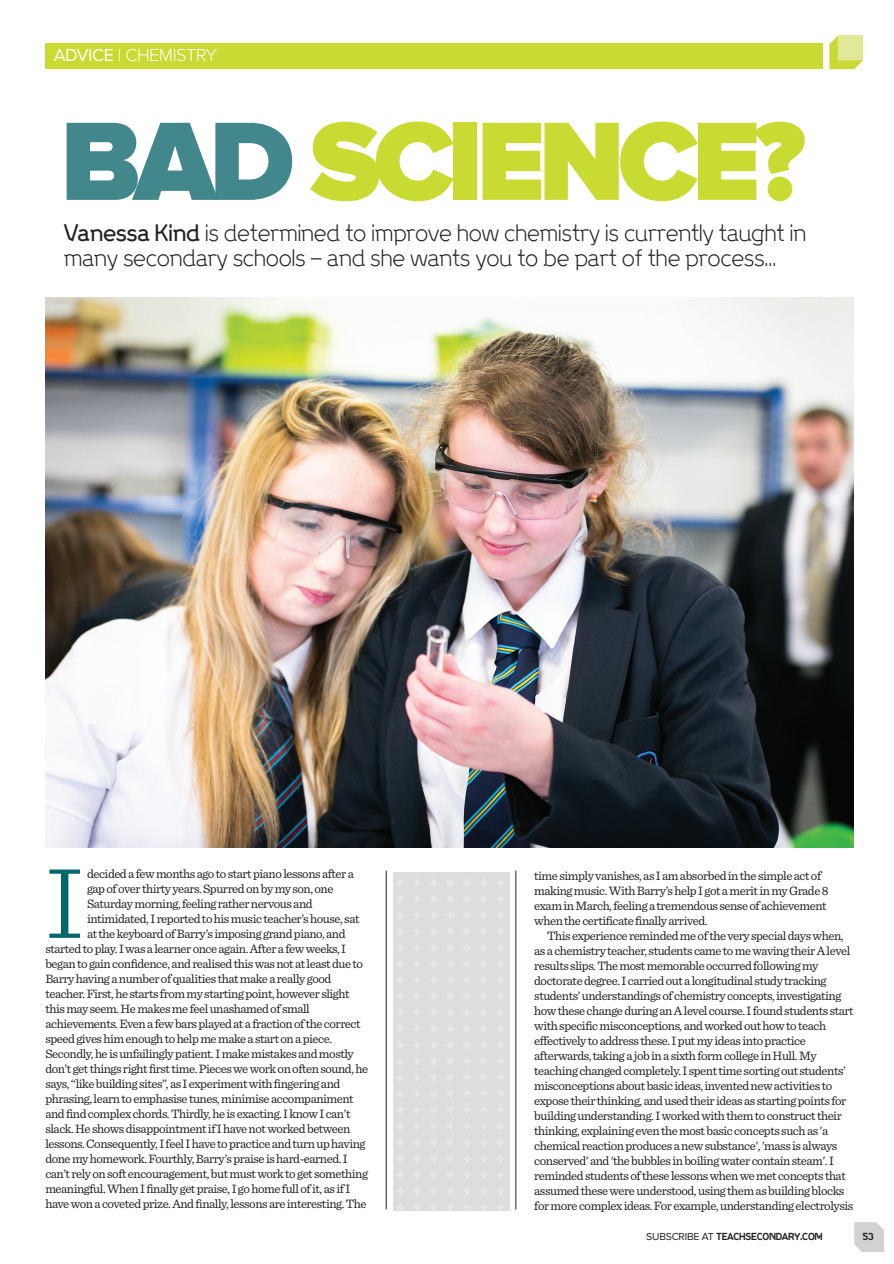
<style>
.page{position:relative;width:894px;height:1264px;background:#fff}
.page>*{position:absolute;margin:0;border:0;box-sizing:border-box;transform-origin:0 0}
.t1{font:900 115.5px "Proxima Nova";letter-spacing:-.06em;color:#c9da32}
.t2{font:300 105.45px "Sentinel";color:#00686b}
.t3{font:300 21px/25.2px "Progress";letter-spacing:-.025em;color:#231f20}
.t4{font:300 18px "Proxima Nova";letter-spacing:-.025em;color:#fff}
.t5{font:12.75px "Sentinel";letter-spacing:-.035em;color:#231f20}
.t6{font:700 9px "Progress";letter-spacing:-.035em;color:#231f20}
.s1{font-weight:400}
.s2{color:#42878c}
.s3{font-weight:500}
.s4{font-family:"Proxima Nova";font-weight:400;font-size:10.5px}
</style>
<div class="page">
<div style="left:45px;top:44px;width:777px;height:25px;background:#c9da32"></div>
<svg style="left:829px;top:35px;width:33px;height:34px"></svg>
<img style="left:393px;top:872px;width:116px;height:338px">
<hr style="left:386px;top:870px;width:1px;height:339px;background:#231f20">
<hr style="left:515px;top:870px;width:1px;height:339px;background:#231f20">
<svg style="left:854px;top:1222px;width:29px;height:29px"></svg>
<img style="left:45px;top:297px;width:808px;height:550px">
<p class="t4" style="left:54px;top:47px;width:165px"><span class="s1">ADVICE</span> | CHEMISTRY</p>
<p class="t1" style="left:60px;top:123px;width:746px"><span class="s2">BAD</span> SCIENCE?</p>
<p class="t3" style="left:64px;top:222px;width:744px"><span class="s3">Vanessa Kind</span> is determined to improve how chemistry is currently taught in many secondary schools – and she wants you to be part of the process...</p>
<p class="t2" style="left:45px;top:853px;width:40px">I</p>
<p class="t5" style="left:87px;top:869px;width:268px">decided a few months ago to start piano lessons after a</p>
<p class="t5" style="left:87px;top:884px;width:248px">gap of over thirty years. Spurred on by my son, one</p>
<p class="t5" style="left:87px;top:899px;width:227px">Saturday morning, feeling rather nervous and</p>
<p class="t5" style="left:87px;top:914px;width:274px">intimidated, I reported to his music teacher’s house, sat</p>
<p class="t5" style="left:87px;top:929px;width:260px">at the keyboard of Barry’s imposing grand piano, and</p>
<p class="t5" style="left:45px;top:944px;width:302px">started to play. I was a learner once again. After a few weeks, I</p>
<p class="t5" style="left:45px;top:959px;width:319px">began to gain confidence, and realised this was not at least due to</p>
<p class="t5" style="left:45px;top:974px;width:287px">Barry having a number of qualities that make a really good</p>
<p class="t5" style="left:45px;top:989px;width:305px">teacher. First, he starts from my starting point, however slight</p>
<p class="t5" style="left:45px;top:1004px;width:266px">this may seem. He makes me feel unashamed of small</p>
<p class="t5" style="left:45px;top:1019px;width:317px">achievements. Even a few bars played at a fraction of the correct</p>
<p class="t5" style="left:45px;top:1034px;width:288px">speed gives him enough to help me make a start on a piece.</p>
<p class="t5" style="left:45px;top:1049px;width:310px">Secondly, he is unfailingly patient. I make mistakes and mostly</p>
<p class="t5" style="left:45px;top:1064px;width:324px">don’t get things right first time. Pieces we work on often sound, he</p>
<p class="t5" style="left:45px;top:1079px;width:296px">says, “like building sites”, as I experiment with fingering and</p>
<p class="t5" style="left:45px;top:1094px;width:310px">phrasing, learn to emphasise tunes, minimise accompaniment</p>
<p class="t5" style="left:45px;top:1109px;width:306px">and find complex chords. Thirdly, he is exacting. I know I can’t</p>
<p class="t5" style="left:45px;top:1124px;width:306px">slack. He shows disappointment if I have not worked between</p>
<p class="t5" style="left:45px;top:1139px;width:321px">lessons. Consequently, I feel I have to practice and turn up having</p>
<p class="t5" style="left:45px;top:1154px;width:304px">done my homework. Fourthly, Barry’s praise is hard-earned. I</p>
<p class="t5" style="left:45px;top:1169px;width:324px">can’t rely on soft encouragement, but must work to get something</p>
<p class="t5" style="left:45px;top:1184px;width:306px">meaningful. When I finally get praise, I go home full of it, as if I</p>
<p class="t5" style="left:45px;top:1199px;width:322px">have won a coveted prize. And finally, lessons are interesting. The</p>
<p class="t5" style="left:534px;top:871px;width:288px">time simply vanishes, as I am absorbed in the simple act of</p>
<p class="t5" style="left:534px;top:886px;width:296px">making music. With Barry’s help I got a merit in my Grade 8</p>
<p class="t5" style="left:534px;top:901px;width:294px">exam in March, feeling a tremendous sense of achievement</p>
<p class="t5" style="left:534px;top:916px;width:175px">when the certificate finally arrived.</p>
<p class="t5" style="left:547px;top:931px;width:298px">This experience reminded me of the very special days when,</p>
<p class="t5" style="left:534px;top:946px;width:317px">as a chemistry teacher, students came to me waving their A level</p>
<p class="t5" style="left:534px;top:961px;width:285px">results slips. The most memorable occurred following my</p>
<p class="t5" style="left:534px;top:976px;width:294px">doctorate degree. I carried out a longitudinal study tracking</p>
<p class="t5" style="left:534px;top:991px;width:308px">students’ understandings of chemistry concepts, investigating</p>
<p class="t5" style="left:534px;top:1006px;width:321px">how these change during an A level course. I found students start</p>
<p class="t5" style="left:534px;top:1021px;width:293px">with specific misconceptions, and worked out how to teach</p>
<p class="t5" style="left:534px;top:1036px;width:273px">effectively to address these. I put my ideas into practice</p>
<p class="t5" style="left:534px;top:1051px;width:284px">afterwards, taking a job in a sixth form college in Hull. My</p>
<p class="t5" style="left:534px;top:1066px;width:313px">teaching changed completely. I spent time sorting out students’</p>
<p class="t5" style="left:534px;top:1081px;width:299px">misconceptions about basic ideas, invented new activities to</p>
<p class="t5" style="left:534px;top:1096px;width:313px">expose their thinking, and used their ideas as starting points for</p>
<p class="t5" style="left:534px;top:1111px;width:309px">building understanding. I worked with them to construct their</p>
<p class="t5" style="left:534px;top:1126px;width:295px">thinking, explaining even the most basic concepts such as 'a</p>
<p class="t5" style="left:534px;top:1141px;width:304px">chemical reaction produces a new substance', 'mass is always</p>
<p class="t5" style="left:534px;top:1156px;width:301px">conserved' and 'the bubbles in boiling water contain steam'. I</p>
<p class="t5" style="left:534px;top:1171px;width:313px">reminded students of these lessons when we met concepts that</p>
<p class="t5" style="left:534px;top:1186px;width:311px">assumed these were understood, using them as building blocks</p>
<p class="t5" style="left:534px;top:1201px;width:320px">for more complex ideas. For example, understanding electrolysis</p>
<p class="t6" style="left:646px;top:1232px;width:178px"><span class="s4">SUBSCRIBE AT</span> TEACHSECONDARY.COM</p>
<p class="t6" style="left:862px;top:1232px;width:13px">53</p>
</div>
